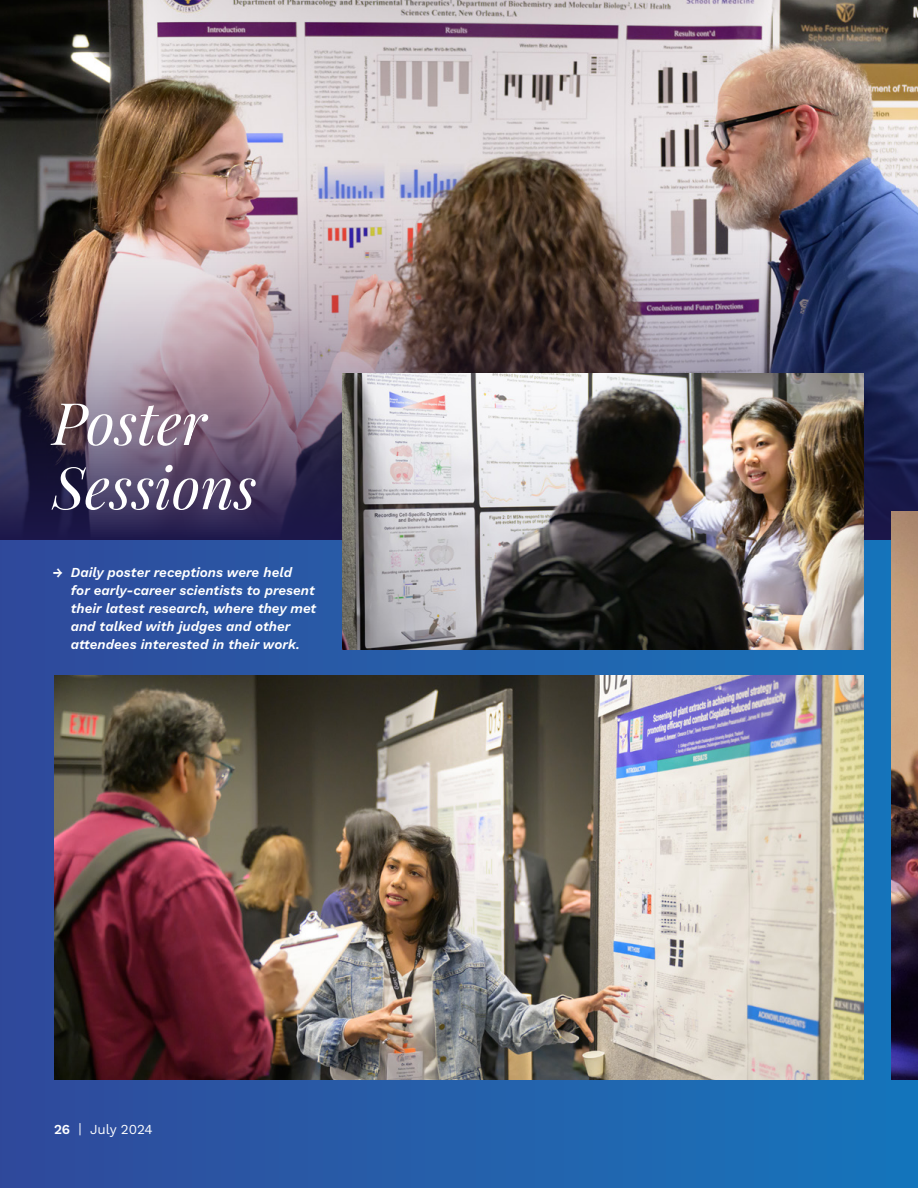
<style>
.page{position:relative;width:918px;height:1188px;background:#fff}
.page>*{position:absolute;margin:0;border:0;box-sizing:border-box;transform-origin:0 0}
.t1{font:italic 58.35px/64.2px "Playfair Display";color:#fff}
.t2{font:italic 13.5px/18px "Work Sans";color:#fff}
.t3{font:13.5px "Work Sans";color:#fff}
</style>
<div class="page">
<div style="left:0;top:0;width:918px;height:1188px;background:linear-gradient(to right,#31499b,#1676bb)"></div>
<img style="left:0;top:0;width:918px;height:109px">
<img style="left:0;top:109px;width:918px;height:431px">
<img style="left:343px;top:374px;width:521px;height:275px">
<img style="left:54px;top:675px;width:810px;height:405px">
<img style="left:891px;top:512px;width:27px;height:568px">
<h1 class="t1" style="left:53px;top:386px;width:206px">Poster<br>Sessions</h1>
<p class="t2" style="left:71px;top:563px;width:247px;text-indent:-18px">→ Daily poster receptions were held<br>for early-career scientists to present their latest research, where they met and talked with judges and other attendees interested in their work.</p>
<p class="t3" style="left:54px;top:1119px;width:100px">26 | July 2024</p>
</div>
